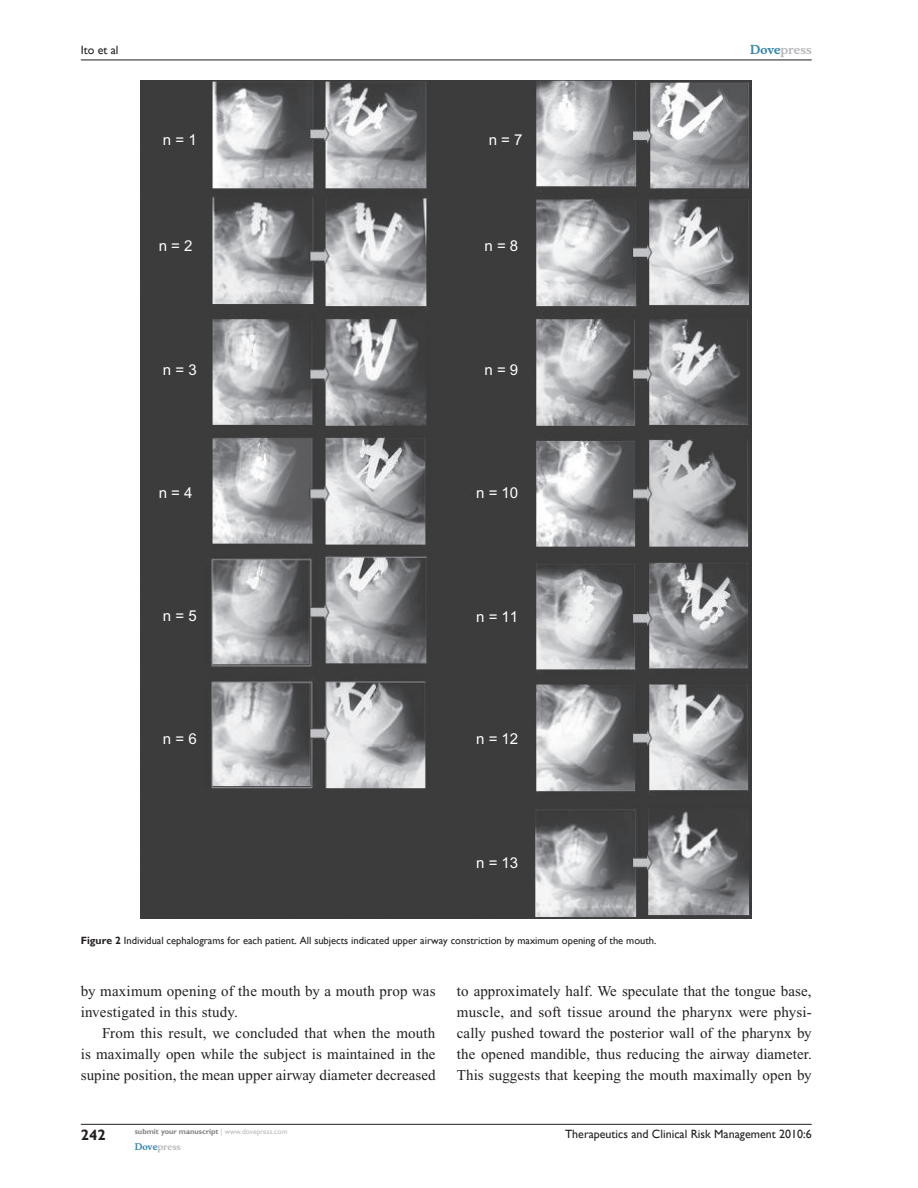
<style>
.page{position:relative;width:918px;height:1188px;background:#fff}
.page>*{position:absolute;margin:0;border:0;box-sizing:border-box;transform-origin:0 0}
.t1{font:15px/21px "Times New Roman";letter-spacing:.005em;color:#231f20;text-align:justify}
.t2{font:15px "Arial";color:#fff}
.t3{font:700 15px "Gill Sans";color:#231f20}
.t4{font:12px "Gill Sans";color:#231f20}
.t5{font:700 12px "Musee";color:#b8b9bc}
.t6{font:10.5px "Gill Sans";color:#231f20}
.t7{font:700 9px "Musee";color:#b8b9bc}
.t8{font:700 7.5px "Gill Sans";color:#808285}
.s1{color:#3485ae}
.s2{font-weight:700}
.s3{font-weight:400;color:#b8b9bc}
</style>
<div class="page">
<hr style="left:81px;top:1124px;width:731px;height:1px;background:#231f20">
<hr style="left:81px;top:60px;width:731px;height:1px;background:#231f20">
<img style="left:141px;top:81px;width:611px;height:837px">
<p class="t4" style="left:81px;top:43px;width:39px">Ito et al</p>
<p class="t2" style="left:163px;top:131px;width:35px">n = 1</p>
<p class="t2" style="left:159px;top:237px;width:35px">n = 2</p>
<p class="t2" style="left:163px;top:361px;width:35px">n = 3</p>
<p class="t2" style="left:159px;top:484px;width:35px">n = 4</p>
<p class="t2" style="left:163px;top:607px;width:35px">n = 5</p>
<p class="t2" style="left:163px;top:731px;width:35px">n = 6</p>
<p class="t2" style="left:489px;top:131px;width:35px">n = 7</p>
<p class="t2" style="left:485px;top:237px;width:35px">n = 8</p>
<p class="t2" style="left:485px;top:361px;width:35px">n = 9</p>
<p class="t2" style="left:476px;top:484px;width:44px">n = 10</p>
<p class="t2" style="left:476px;top:608px;width:44px">n = 11</p>
<p class="t2" style="left:476px;top:731px;width:44px">n = 12</p>
<p class="t2" style="left:476px;top:854px;width:44px">n = 13</p>
<p class="t5" style="left:750px;top:43px;width:63px"><span class="s1">Dove</span>press</p>
<p class="t6" style="left:81px;top:934px;width:577px"><span class="s2">Figure 2</span> Individual cephalograms for each patient. All subjects indicated upper airway constriction by maximum opening of the mouth.</p>
<p class="t1" style="left:81px;top:980px;width:356px">by maximum opening of the mouth by a mouth prop was investigated in this study.</p>
<p class="t1" style="left:81px;top:1022px;width:356px;text-indent:21px">From this result, we concluded that when the mouth is maximally open while the subject is maintained in the supine position, the mean upper airway diameter decreased</p>
<p class="t1" style="left:457px;top:980px;width:357px">to approximately half. We speculate that the tongue base, muscle, and soft tissue around the pharynx were physi&shy;cally pushed toward the posterior wall of the pharynx by the opened mandible, thus reducing the airway diameter.<br>This suggests that keeping the mouth maximally open by</p>
<p class="t3" style="left:81px;top:1126px;width:26px">242</p>
<p class="t8" style="left:135px;top:1127px;width:154px">submit your manuscript <span class="s3">| www.dovepress.com</span></p>
<p class="t7" style="left:135px;top:1141px;width:48px"><span class="s1">Dove</span>press</p>
<p class="t4" style="left:565px;top:1127px;width:248px">Therapeutics and Clinical Risk Management 2010:6</p>
</div>
